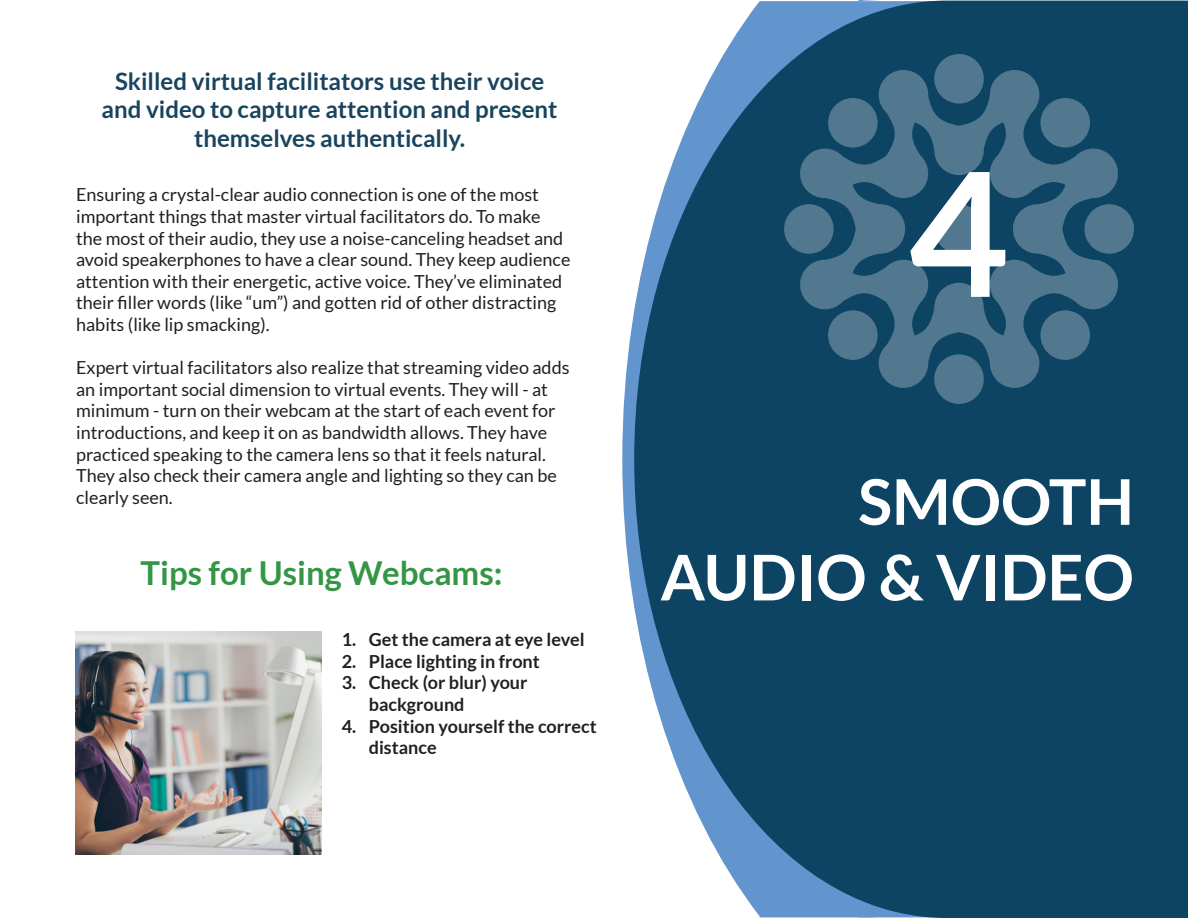
<style>
.page{position:relative;width:1188px;height:918px;background:#fff}
.page>*{position:absolute;margin:0;border:0;box-sizing:border-box;transform-origin:0 0}
.t1{font:700 172.5px "Lato";color:#fff}
.t2{font:700 63px "Lato";color:#fff}
.t3{font:700 33px "Lato";color:#349645}
.t4{font:700 24px/28.8px "Lato";color:#19445f;text-align:center}
.t5{font:18px/21.6px "Lato";color:#231f20}
.t6{font:700 18px/21.6px "Lato";color:#231f20}
</style>
<div class="page">
<svg style="left:859px;top:0;width:20px;height:1px"></svg>
<svg style="left:622px;top:312px;width:12px;height:293px;fill:#6294ce"></svg>
<svg style="left:634px;top:1px;width:554px;height:917px;background:#255776"></svg>
<svg style="left:799px;top:70px;width:320px;height:318px;background:#2e5d78"></svg>
<svg style="left:932px;top:54px;width:54px;height:50px;background:#3d6981"></svg>
<svg style="left:932px;top:354px;width:54px;height:50px;background:#3d6981"></svg>
<div style="left:1040px;top:98px;width:50px;height:50px;background:#51788e;border-radius:50%"></div>
<div style="left:828px;top:310px;width:50px;height:50px;background:#51788e;border-radius:50%"></div>
<svg style="left:1082px;top:204px;width:54px;height:50px;background:#3d6981"></svg>
<svg style="left:783px;top:204px;width:53px;height:50px;background:#3e6982"></svg>
<div style="left:1040px;top:310px;width:50px;height:50px;background:#51788e;border-radius:50%"></div>
<div style="left:828px;top:98px;width:50px;height:50px;background:#51788e;border-radius:50%"></div>
<div style="left:934px;top:204px;width:50px;height:50px;background:#51788e;border-radius:50%"></div>
<img style="left:76px;top:632px;width:246px;height:223px">
<p class="t4" style="left:102px;top:66px;width:457px">Skilled virtual facilitators use their voice and video to capture attention and present themselves authentically.</p>
<p class="t5" style="left:76px;top:184px;width:496px">Ensuring a crystal-clear audio connection is one of the most important things that master virtual facilitators do. To make the most of their audio, they use a noise-canceling headset and avoid speakerphones to have a clear sound. They keep audience attention with their energetic, active voice. They’ve eliminated their filler words (like “um”) and gotten rid of other distracting habits (like lip smacking).</p>
<p class="t5" style="left:76px;top:357px;width:495px">Expert virtual facilitators also realize that streaming video adds an important social dimension to virtual events. They will - at minimum - turn on their webcam at the start of each event for introductions, and keep it on as bandwidth allows. They have practiced speaking to the camera lens so that it feels natural.<br>They also check their camera angle and lighting so they can be clearly seen.</p>
<p class="t3" style="left:141px;top:554px;width:364px">Tips for Using Webcams:</p>
<p class="t6" style="left:342px;top:629px;width:244px">1. Get the camera at eye level</p>
<p class="t6" style="left:342px;top:650px;width:199px">2. Place lighting in front</p>
<p class="t6" style="left:369px;top:672px;width:160px;text-indent:-27px">3. Check (or blur) your background</p>
<p class="t6" style="left:369px;top:715px;width:229px;text-indent:-27px">4. Position yourself the correct distance</p>
<p class="t1" style="left:908px;top:135px;width:102px">4</p>
<p class="t2" style="left:858px;top:466px;width:277px">SMOOTH</p>
<p class="t2" style="left:660px;top:541px;width:475px">AUDIO &amp; VIDEO</p>
</div>
